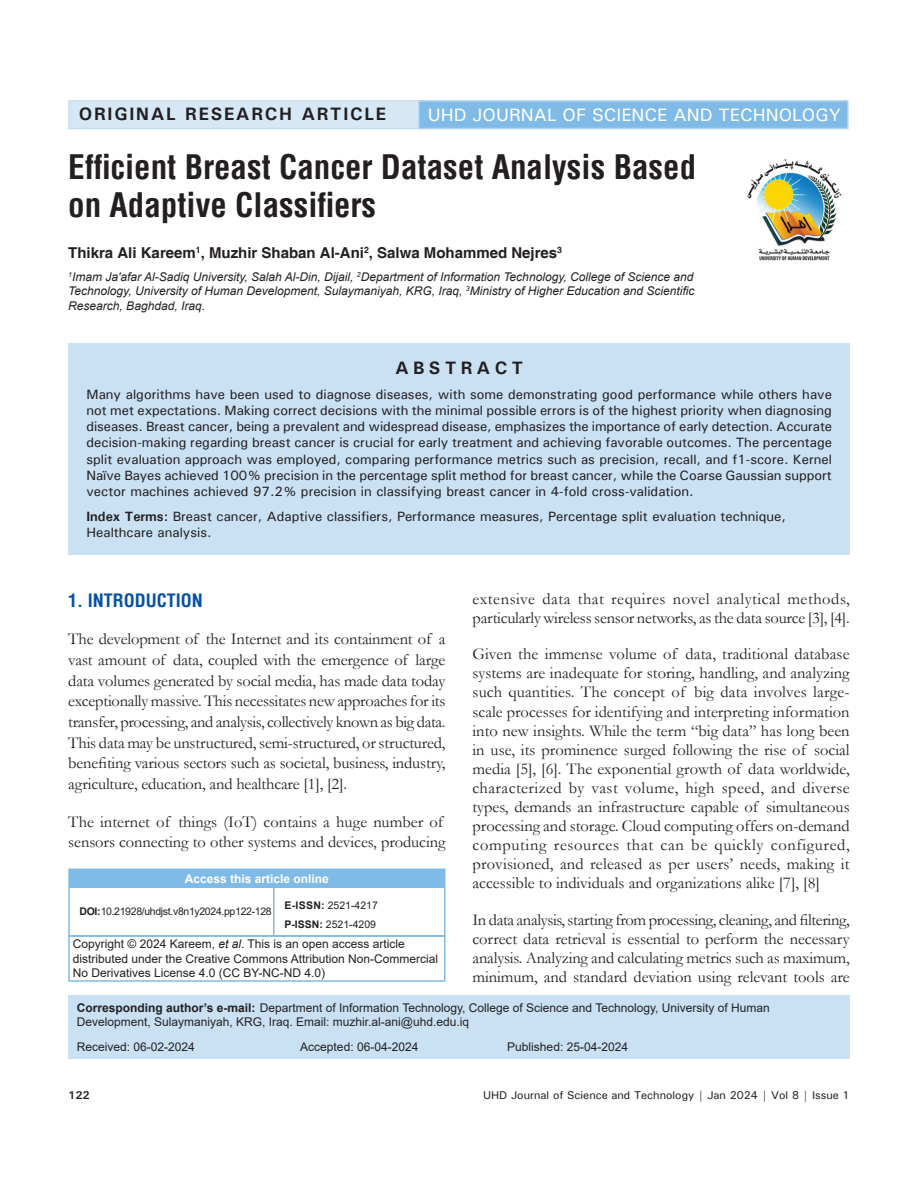
<style>
.page{position:relative;width:918px;height:1188px;background:#fff}
.page>*{position:absolute;margin:0;border:0;box-sizing:border-box;transform-origin:0 0}
.AT{font:700 condensed 33px/37.5px "Helvetica";color:#231f20}
.AH{font:500 18px "Univers";color:#fff}
.AH-2{font:700 18px "Univers";letter-spacing:.1em;color:#231f20}
.t1{font:700 condensed 18px "Helvetica";color:#0551a4}
.ABSH{font:700 18px "Univers";letter-spacing:.25em;color:#231f20}
.TX{font:16.5px/19px "Garamond";letter-spacing:-.005em;color:#231f20;text-align:justify}
.AU{font:700 15px "Helvetica";color:#231f20}
.ABS{font:500 13.5px/16.2px "Univers";color:#231f20;text-align:justify}
.KWD{font:500 13.5px/16.2px "Univers";color:#231f20}
.AFF{font:italic 12px/14.4px "Arial";color:#231f20;text-align:justify}
.ADD{font:12px/14.4px "Arial";color:#231f20}
.COPYRT{font:12px/14.4px "Arial";color:#231f20}
.HIS{font:12px "Arial";color:#231f20}
.ATAO{font:700 12px "Arial";color:#fff}
.t2{font:500 11.25px "Univers";color:#231f20}
.t3{font:700 11.25px "Univers";color:#231f20}
.WEB{font:10.5px "Arial";letter-spacing:-.03em;color:#231f20}
.WEB-2{font:10.5px "Arial";color:#231f20}
.s1{font-weight:700}
.s2{font-style:italic}
</style>
<div class="page">
<div style="left:69px;top:344px;width:781px;height:211px;background:#cae1f4"></div>
<img style="left:747px;top:159px;width:95px;height:102px">
<div style="left:69px;top:101px;width:356px;height:28px;background:#d6e8f6"></div>
<div style="left:68px;top:100px;width:358px;height:29px;border:2px solid #c4ddf2"></div>
<div style="left:419px;top:101px;width:429px;height:28px;background:#7fbbe6"></div>
<div style="left:418px;top:100px;width:431px;height:29px;border:2px solid #b1d3ef"></div>
<div style="left:68px;top:995px;width:782px;height:64px;background:#cae1f4"></div>
<div style="left:69px;top:869px;width:376px;height:19px;background:#7fbbe6"></div>
<hr style="left:68px;top:869px;width:206px;height:1px;background:#7fbbe6">
<svg style="left:68px;top:870px;width:1px;height:18px"></svg>
<hr style="left:274px;top:869px;width:172px;height:1px;background:#7fbbe6">
<svg style="left:445px;top:870px;width:1px;height:18px"></svg>
<hr style="left:68px;top:888px;width:2px;height:47px;background:#7fbbe6">
<hr style="left:273px;top:888px;width:2px;height:47px;background:#7fbbe6">
<hr style="left:444px;top:888px;width:2px;height:47px;background:#7fbbe6">
<div style="left:68px;top:935px;width:378px;height:47px;border:2px solid #7fbbe6"></div>
<p class="AH-2" style="left:79px;top:103px;width:309px">ORIGINAL RESEARCH ARTICLE</p>
<p class="AH" style="left:428px;top:103px;width:415px">UHD JOURNAL OF SCIENCE AND TECHNOLOGY</p>
<p class="AT" style="left:68px;top:148px;width:629px">Efficient Breast Cancer Dataset Analysis Based on Adaptive Classifiers</p>
<p class="AU" style="left:68px;top:243px;width:495px">Thikra Ali Kareem<sup>1</sup>, Muzhir Shaban Al-Ani<sup>2</sup>, Salwa Mohammed Nejres<sup>3</sup></p>
<p class="AFF" style="left:68px;top:270px;width:628px"><sup>1</sup>Imam Ja'afar Al-Sadiq University, Salah Al-Din, Dijail, <sup>2</sup>Department of Information Technology, College of Science and Technology, University of Human Development, Sulaymaniyah, KRG, Iraq, <sup>3</sup>Ministry of Higher Education and Scientific Research, Baghdad, Iraq.</p>
<p class="ABSH" style="left:395px;top:356px;width:129px">ABSTRACT</p>
<p class="ABS" style="left:87px;top:386px;width:747px">Many algorithms have been used to diagnose diseases, with some demonstrating good performance while others have not met expectations. Making correct decisions with the minimal possible errors is of the highest priority when diagnosing diseases. Breast cancer, being a prevalent and widespread disease, emphasizes the importance of early detection. Accurate decision-making regarding breast cancer is crucial for early treatment and achieving favorable outcomes. The percentage split evaluation approach was employed, comparing performance metrics such as precision, recall, and f1-score. Kernel Naïve Bayes achieved 100% precision in the percentage split method for breast cancer, while the Coarse Gaussian support vector machines achieved 97.2% precision in classifying breast cancer in 4-fold cross-validation.</p>
<p class="KWD" style="left:87px;top:508px;width:701px"><span class="s1">Index Terms:</span> Breast cancer, Adaptive classifiers, Performance measures, Percentage split evaluation technique,<br>Healthcare analysis.</p>
<h1 class="t1" style="left:68px;top:588px;width:136px">1. INTRODUCTION</h1>
<p class="TX" style="left:68px;top:629px;width:379px;line-height:20.5px">The development of the Internet and its containment of a vast amount of data, coupled with the emergence of large data volumes generated by social media, has made data today exceptionally massive. This necessitates new approaches for its transfer, processing, and analysis, collectively known as big data.<br>This data may be unstructured, semi-structured, or structured, benefiting various sectors such as societal, business, industry, agriculture, education, and healthcare [1], [2].</p>
<p class="TX" style="left:68px;top:811px;width:379px;line-height:20.5px">The internet of things (IoT) contains a huge number of sensors connecting to other systems and devices, producing</p>
<p class="ATAO" style="left:185px;top:871px;width:146px">Access this article online</p>
<p class="WEB" style="left:80px;top:904px;width:194px"><span class="s1">DOI:</span>10.21928/uhdjst.v8n1y2024.pp122-128</p>
<p class="WEB-2" style="left:285px;top:898px;width:95px"><span class="s1">E-ISSN:</span> 2521-4217</p>
<p class="WEB-2" style="left:284px;top:917px;width:93px"><span class="s1">P-ISSN:</span> 2521-4209</p>
<p class="COPYRT" style="left:73px;top:937px;width:367px">Copyright © 2024 Kareem, <span class="s2">et al</span>. This is an open access article distributed under the Creative Commons Attribution Non-Commercial<br>No Derivatives License 4.0 (CC BY-NC-ND 4.0)</p>
<p class="TX" style="left:472px;top:589px;width:379px">extensive data that requires novel analytical methods, particularly wireless sensor networks, as the data source [3], [4].</p>
<p class="TX" style="left:472px;top:644px;width:379px">Given the immense volume of data, traditional database systems are inadequate for storing, handling, and analyzing such quantities. The concept of big data involves large&shy;scale processes for identifying and interpreting information into new insights. While the term “big data” has long been in use, its prominence surged following the rise of social media [5], [6]. The exponential growth of data worldwide, characterized by vast volume, high speed, and diverse types, demands an infrastructure capable of simultaneous processing and storage. Cloud computing offers on-demand computing resources that can be quickly configured, provisioned, and released as per users’ needs, making it accessible to individuals and organizations alike [7], [8]</p>
<p class="TX" style="left:472px;top:909px;width:379px">In data analysis, starting from processing, cleaning, and filtering, correct data retrieval is essential to perform the necessary analysis. Analyzing and calculating metrics such as maximum, minimum, and standard deviation using relevant tools are</p>
<p class="ADD" style="left:77px;top:1000px;width:695px"><span class="s1">Corresponding author’s e-mail:</span> Department of Information Technology, College of Science and Technology, University of Human<br>Development, Sulaymaniyah, KRG, Iraq. Email: muzhir.al-ani@uhd.edu.iq</p>
<p class="HIS" style="left:77px;top:1039px;width:120px">Received: 06-02-2024</p>
<p class="HIS" style="left:300px;top:1039px;width:120px">Accepted: 06-04-2024</p>
<p class="HIS" style="left:507px;top:1039px;width:122px">Published: 25-04-2024</p>
<p class="t3" style="left:68px;top:1088px;width:23px">122</p>
<p class="t2" style="left:483px;top:1088px;width:368px">UHD Journal of Science and Technology | Jan 2024 | Vol 8 | Issue 1</p>
</div>
